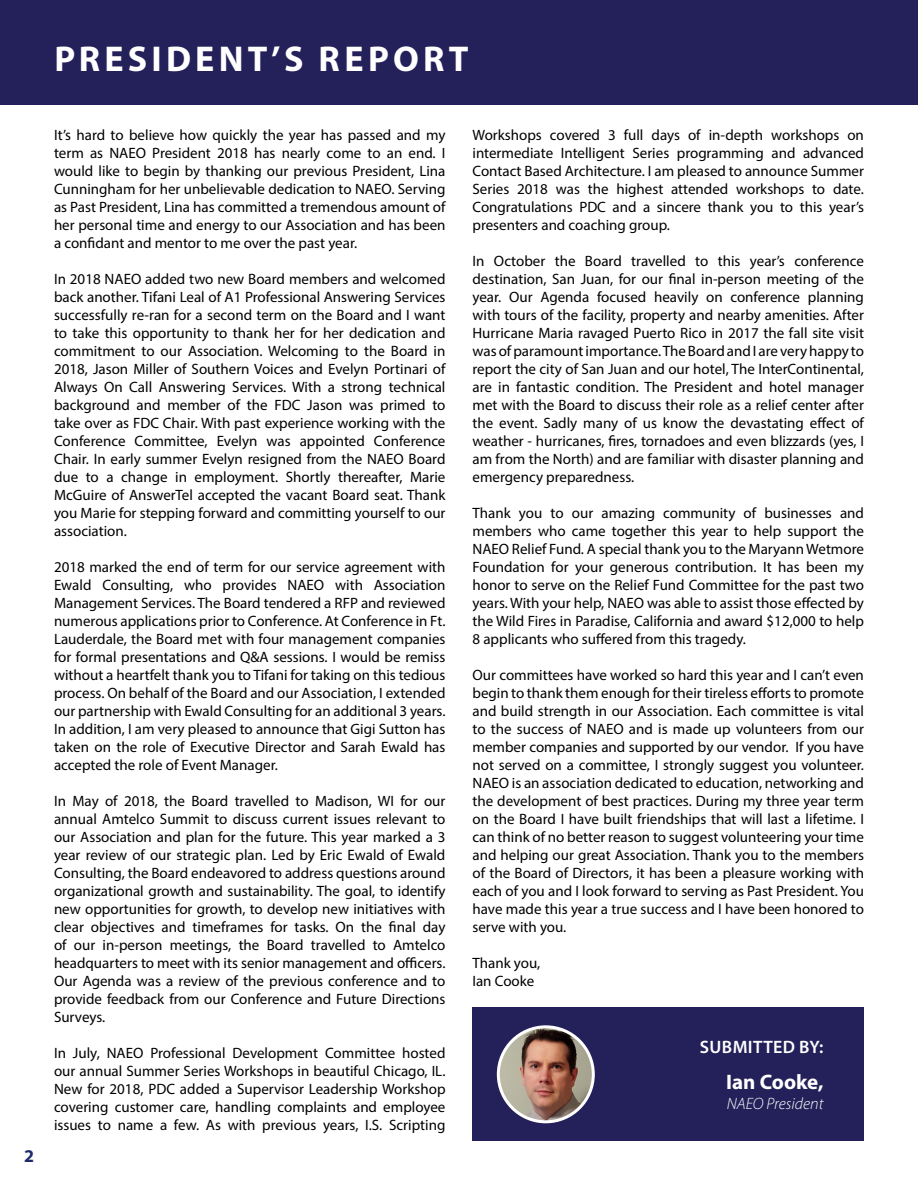
<style>
.page{position:relative;width:918px;height:1188px;background:#fff}
.page>*{position:absolute;margin:0;border:0;box-sizing:border-box;transform-origin:0 0}
.Page_Heading{font:700 36px "Myriad Pro";letter-spacing:.115em;color:#fff}
.Body{font:700 21px "Myriad Pro";color:#fff}
.Body-2{font:600 18px "Myriad Pro";letter-spacing:.02em;color:#fff}
.t1{font:700 18px "Myriad Pro";color:#202c69}
.Body-3{font:italic 300 16.5px "Myriad Pro";color:#fff}
.Body-4{font:15px/18px "Myriad Pro";color:#000;text-align:justify}
</style>
<div class="page">
<div style="left:0;top:0;width:918px;height:105px;background:#242059"></div>
<div style="left:472px;top:1007px;width:392px;height:134px;background:#242059"></div>
<img style="left:498px;top:1027px;width:95px;height:95px;border-radius:47px">
<div style="left:497px;top:1025px;width:98px;height:98px;border:3px solid #fff;border-radius:50%"></div>
<p class="Page_Heading" style="left:54px;top:35px;width:416px">PRESIDENT’S REPORT</p>
<p class="t1" style="left:24px;top:1145px;width:11px">2</p>
<p class="Body-4" style="left:54px;top:125px;width:393px">It’s hard to believe how quickly the year has passed and my term as NAEO President 2018 has nearly come to an end. I would like to begin by thanking our previous President, Lina Cunningham for her unbelievable dedication to NAEO. Serving as Past President, Lina has committed a tremendous amount of her personal time and energy to our Association and has been a confidant and mentor to me over the past year.</p>
<p class="Body-4" style="left:54px;top:269px;width:393px">In 2018 NAEO added two new Board members and welcomed back another. Tifani Leal of A1 Professional Answering Services successfully re-ran for a second term on the Board and I want to take this opportunity to thank her for her dedication and commitment to our Association. Welcoming to the Board in 2018, Jason Miller of Southern Voices and Evelyn Portinari of Always On Call Answering Services. With a strong technical background and member of the FDC Jason was primed to take over as FDC Chair. With past experience working with the Conference Committee, Evelyn was appointed Conference Chair. In early summer Evelyn resigned from the NAEO Board due to a change in employment. Shortly thereafter, Marie McGuire of AnswerTel accepted the vacant Board seat. Thank you Marie for stepping forward and committing yourself to our association.</p>
<p class="Body-4" style="left:54px;top:557px;width:393px">2018 marked the end of term for our service agreement with Ewald Consulting, who provides NAEO with Association Management Services. The Board tendered a RFP and reviewed numerous applications prior to Conference. At Conference in Ft.<br>Lauderdale, the Board met with four management companies for formal presentations and Q&amp;A sessions. I would be remiss without a heartfelt thank you to Tifani for taking on this tedious process. On behalf of the Board and our Association, I extended our partnership with Ewald Consulting for an additional 3 years.<br>In addition, I am very pleased to announce that Gigi Sutton has taken on the role of Executive Director and Sarah Ewald has accepted the role of Event Manager.</p>
<p class="Body-4" style="left:54px;top:791px;width:393px">In May of 2018, the Board travelled to Madison, WI for our annual Amtelco Summit to discuss current issues relevant to our Association and plan for the future. This year marked a 3 year review of our strategic plan. Led by Eric Ewald of Ewald Consulting, the Board endeavored to address questions around organizational growth and sustainability. The goal, to identify new opportunities for growth, to develop new initiatives with clear objectives and timeframes for tasks. On the final day of our in-person meetings, the Board travelled to Amtelco headquarters to meet with its senior management and officers.<br>Our Agenda was a review of the previous conference and to provide feedback from our Conference and Future Directions Surveys.</p>
<p class="Body-4" style="left:54px;top:1043px;width:393px">In July, NAEO Professional Development Committee hosted our annual Summer Series Workshops in beautiful Chicago, IL.<br>New for 2018, PDC added a Supervisor Leadership Workshop covering customer care, handling complaints and employee issues to name a few. As with previous years, I.S. Scripting</p>
<p class="Body-4" style="left:472px;top:125px;width:393px">Workshops covered 3 full days of in-depth workshops on intermediate Intelligent Series programming and advanced Contact Based Architecture. I am pleased to announce Summer Series 2018 was the highest attended workshops to date.<br>Congratulations PDC and a sincere thank you to this year’s presenters and coaching group.</p>
<p class="Body-4" style="left:472px;top:251px;width:393px">In October the Board travelled to this year’s conference destination, San Juan, for our final in-person meeting of the year. Our Agenda focused heavily on conference planning with tours of the facility, property and nearby amenities. After Hurricane Maria ravaged Puerto Rico in 2017 the fall site visit was of paramount importance. The Board and I are very happy to report the city of San Juan and our hotel, The InterContinental, are in fantastic condition. The President and hotel manager met with the Board to discuss their role as a relief center after the event. Sadly many of us know the devastating effect of weather - hurricanes, fires, tornadoes and even blizzards (yes, I am from the North) and are familiar with disaster planning and emergency preparedness.</p>
<p class="Body-4" style="left:472px;top:503px;width:393px">Thank you to our amazing community of businesses and members who came together this year to help support the NAEO Relief Fund. A special thank you to the Maryann Wetmore Foundation for your generous contribution. It has been my honor to serve on the Relief Fund Committee for the past two years. With your help, NAEO was able to assist those effected by the Wild Fires in Paradise, California and award $12,000 to help 8 applicants who suffered from this tragedy.</p>
<p class="Body-4" style="left:472px;top:665px;width:393px">Our committees have worked so hard this year and I can’t even begin to thank them enough for their tireless efforts to promote and build strength in our Association. Each committee is vital to the success of NAEO and is made up volunteers from our member companies and supported by our vendor. If you have not served on a committee, I strongly suggest you volunteer.<br>NAEO is an association dedicated to education, networking and the development of best practices. During my three year term on the Board I have built friendships that will last a lifetime. I can think of no better reason to suggest volunteering your time and helping our great Association. Thank you to the members of the Board of Directors, it has been a pleasure working with each of you and I look forward to serving as Past President. You have made this year a true success and I have been honored to serve with you.</p>
<p class="Body-4" style="left:472px;top:953px;width:69px">Thank you,</p>
<p class="Body-4" style="left:472px;top:971px;width:63px">Ian Cooke</p>
<p class="Body-2" style="left:700px;top:1036px;width:125px">SUBMITTED BY:</p>
<p class="Body" style="left:726px;top:1068px;width:99px">Ian Cooke,</p>
<p class="Body-3" style="left:727px;top:1093px;width:98px">NAEO President</p>
</div>
